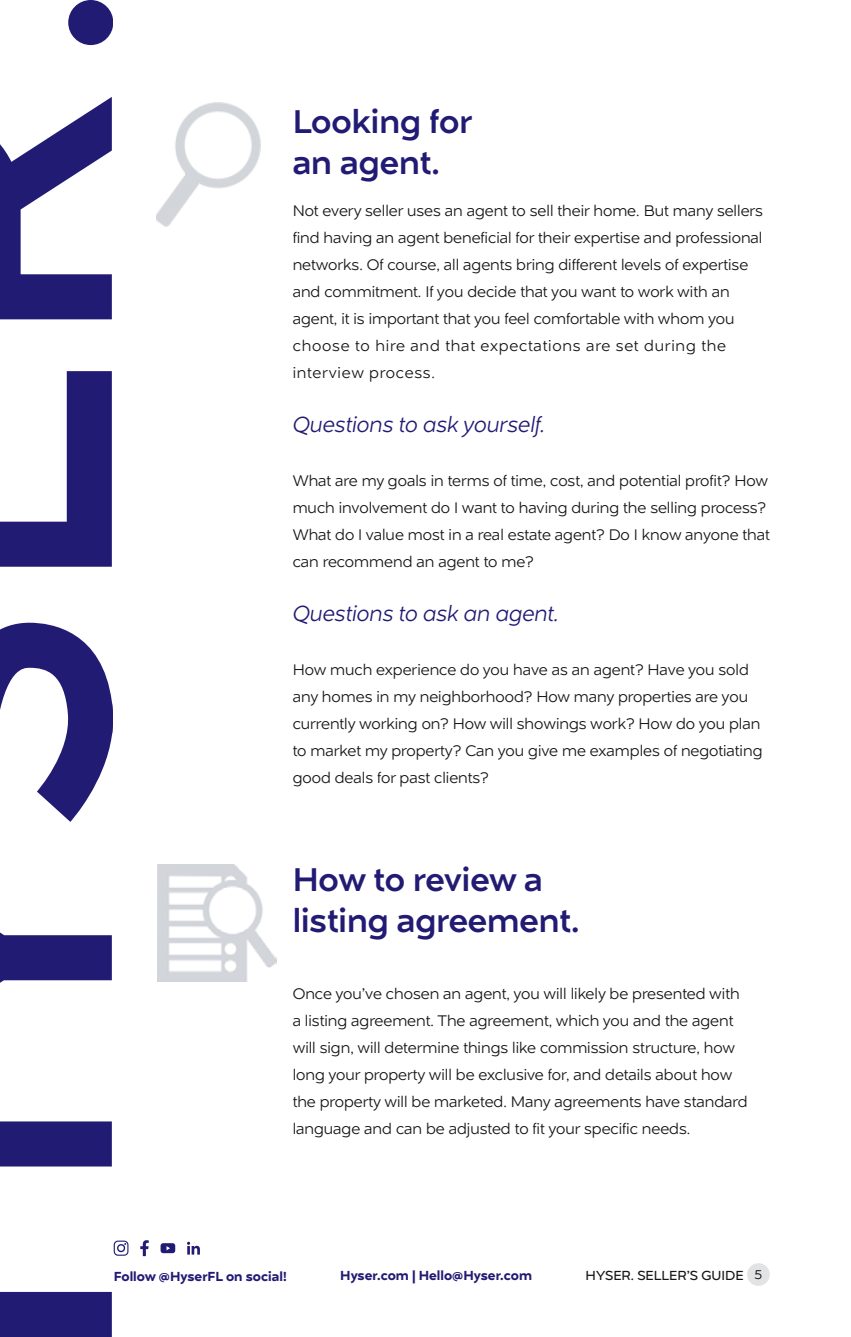
<style>
.page{position:relative;width:851px;height:1337px;background:#fff}
.page>*{position:absolute;margin:0;border:0;box-sizing:border-box;transform-origin:0 0}
.t1{font:500 33.75px "Naste";color:#221b74}
.t2{font:italic 300 22.5px "Naste";color:#221b74}
.t3{font:300 15.75px/27px "Naste";color:#151515}
.t4{font:600 13.5px "Naste";color:#221b74}
.t5{font:13.5px "Naste";color:#151515}
.s1{font-weight:300;font-size:12.83px;color:#000}
</style>
<div class="page">
<svg style="left:0;top:371px;width:112px;height:196px"></svg>
<svg style="left:0;top:932px;width:112px;height:51px;background:#3b3584"></svg>
<svg style="left:0;top:97px;width:112px;height:222px"></svg>
<svg style="left:0;top:622px;width:113px;height:200px"></svg>
<div style="left:68px;top:0;width:45px;height:45px;background:#221b74;border-radius:50%"></div>
<svg style="left:187px;top:1241px;width:13px;height:13px"></svg>
<svg style="left:140px;top:1240px;width:9px;height:16px"></svg>
<svg style="left:160px;top:1243px;width:15px;height:10px"></svg>
<svg style="left:0;top:1121px;width:128px;height:215px"></svg>
<div style="left:747px;top:1263px;width:22px;height:22px;background:#e2e3e4;border-radius:50%"></div>
<img style="left:156px;top:103px;width:105px;height:123px">
<img style="left:158px;top:864px;width:118px;height:118px">
<p class="t1" style="left:292px;top:97px;width:181px">Looking for</p>
<p class="t1" style="left:292px;top:137px;width:149px">an agent.</p>
<p class="t3" style="left:292px;top:197px;width:471px">Not every seller uses an agent to sell their home. But many sellers find having an agent beneficial for their expertise and professional networks. Of course, all agents bring different levels of expertise and commitment. If you decide that you want to work with an agent, it is important that you feel comfortable with whom you choose to hire and that expectations are set during the interview process.</p>
<p class="t2" style="left:292px;top:410px;width:254px">Questions to ask yourself.</p>
<p class="t3" style="left:292px;top:467px;width:478px">What are my goals in terms of time, cost, and potential profit? How much involvement do I want to having during the selling process?<br>What do I value most in a real estate agent? Do I know anyone that can recommend an agent to me?</p>
<p class="t2" style="left:292px;top:599px;width:267px">Questions to ask an agent.</p>
<p class="t3" style="left:292px;top:656px;width:471px">How much experience do you have as an agent? Have you sold any homes in my neighborhood? How many properties are you currently working on? How will showings work? How do you plan to market my property? Can you give me examples of negotiating good deals for past clients?</p>
<p class="t1" style="left:292px;top:855px;width:252px">How to review a</p>
<p class="t1" style="left:292px;top:895px;width:288px">listing agreement.</p>
<p class="t3" style="left:292px;top:980px;width:456px">Once you’ve chosen an agent, you will likely be presented with a listing agreement. The agreement, which you and the agent will sign, will determine things like commission structure, how long your property will be exclusive for, and details about how the property will be marketed. Many agreements have standard language and can be adjusted to fit your specific needs.</p>
<p class="t4" style="left:114px;top:1266px;width:174px">Follow @HyserFL on social!</p>
<p class="t4" style="left:340px;top:1264px;width:193px">Hyser.com | Hello@Hyser.com</p>
<p class="t5" style="left:585px;top:1265px;width:178px">HYSER. SELLER’S GUIDE <span class="s1">5</span></p>
</div>
